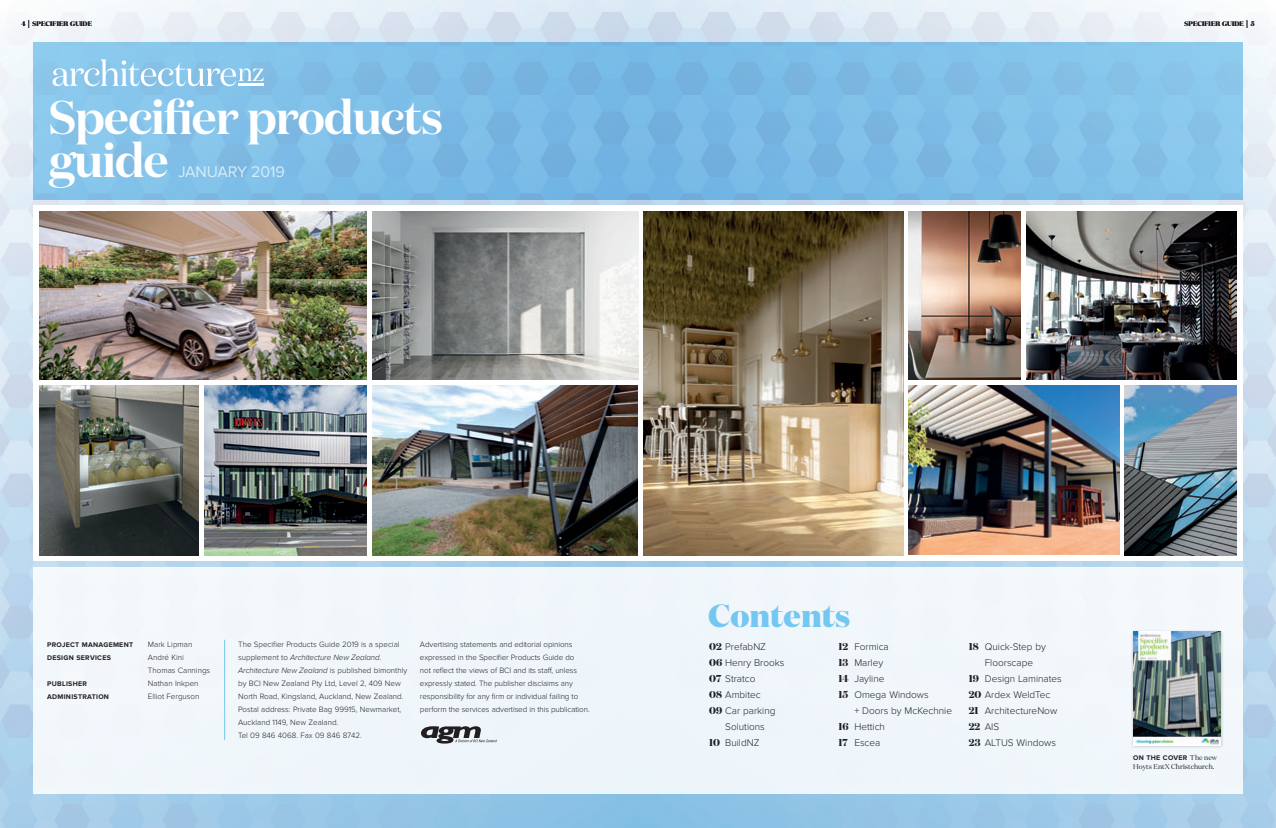
<style>
.page{position:relative;width:1276px;height:828px;background:#fff}
.page>*{position:absolute;margin:0;border:0;box-sizing:border-box;transform-origin:0 0}
.AR_-_Heading{font:600 47.2px/42.7px "Domaine Display";letter-spacing:-.02em;color:#fff}
.AR_-_Heading-2{font:800 32px "Domaine Display";color:#73c7f0}
.AR_-_Heading-3{font:16px "Proxima Nova";letter-spacing:-.01em;color:#d5ecf9}
.AR_-_First_Body_Copy{font:300 10px/16px "Proxima Nova";color:#231f20;text-align:center}
.AR_-_First_Body_Copy-2{font:300 8px/13px "Proxima Nova";letter-spacing:-.01em;color:#231f20}
.AR_-_First_Body_Copy-3{font:700 7px "Proxima Nova";letter-spacing:.04em;color:#231f20}
.AR_-_First_Body_Copy-4{font:7px/9px "Domaine Display";color:#231f20}
.t1{font:700 6.5px "Domaine Display";letter-spacing:.02em;color:#231f20}
.s1{font-family:"Proxima Nova";font-weight:300;font-size:12px}
.s2{font-style:italic}
.s3{font-family:"Domaine Display";font-weight:700}
.s4{font-family:"Proxima Nova";font-weight:700}
</style>
<div class="page">
<img style="left:0;top:0;width:1276px;height:828px">
<div style="left:33px;top:205px;width:1209px;height:356px;background:#fff"></div>
<div style="left:33px;top:567px;width:1209px;height:226px;background:#f0f6fb"></div>
<svg style="left:33px;top:43px;width:1209px;height:157px;background:#7ebde7"></svg>
<img style="left:372px;top:211px;width:266px;height:169px">
<img style="left:643px;top:211px;width:260px;height:344px">
<hr style="left:224px;top:640px;width:1px;height:100px;background:#73c7f0">
<img style="left:372px;top:386px;width:266px;height:169px">
<img style="left:204px;top:386px;width:163px;height:169px">
<img style="left:39px;top:386px;width:159px;height:169px">
<img style="left:1026px;top:211px;width:210px;height:169px">
<img style="left:1124px;top:385px;width:112px;height:170px">
<img style="left:909px;top:211px;width:112px;height:169px">
<svg style="left:53px;top:59px;width:211px;height:27px"></svg>
<hr style="left:239px;top:84px;width:25px;height:2px;background:#fff">
<svg style="left:421px;top:726px;width:76px;height:17px"></svg>
<div style="left:1130px;top:629px;width:94px;height:120px;background:#231f20;opacity:.25"></div>
<img style="left:1133px;top:632px;width:88px;height:113px">
<img style="left:39px;top:211px;width:328px;height:169px">
<img style="left:909px;top:385px;width:210px;height:169px">
<p class="t1" style="left:21px;top:19px;width:72px">4 <span class="s1">I</span> SPECIFIER GUIDE</p>
<p class="t1" style="left:1184px;top:19px;width:72px">SPECIFIER GUIDE <span class="s1">I</span> 5</p>
<p class="AR_-_Heading" style="left:49px;top:95px;width:396px">Specifïer products guide</p>
<p class="AR_-_Heading-3" style="left:178px;top:162px;width:108px">JANUARY 2019</p>
<p class="AR_-_First_Body_Copy-3" style="left:47px;top:641px;width:87px">PROJECT MANAGEMENT</p>
<p class="AR_-_First_Body_Copy-3" style="left:47px;top:654px;width:65px">DESIGN SERVICES</p>
<p class="AR_-_First_Body_Copy-3" style="left:47px;top:680px;width:41px">PUBLISHER</p>
<p class="AR_-_First_Body_Copy-3" style="left:47px;top:693px;width:63px">ADMINISTRATION</p>
<p class="AR_-_First_Body_Copy-2" style="left:148px;top:638px;width:46px">Mark Lipman</p>
<p class="AR_-_First_Body_Copy-2" style="left:148px;top:651px;width:64px">André Kini<br>Thomas Cannings</p>
<p class="AR_-_First_Body_Copy-2" style="left:148px;top:677px;width:52px">Nathan Inkpen</p>
<p class="AR_-_First_Body_Copy-2" style="left:148px;top:690px;width:53px">Elliot Ferguson</p>
<p class="AR_-_First_Body_Copy-2" style="left:238px;top:638px;width:171px">The Specifier Products Guide 2019 is a special supplement to <span class="s2">Architecture New Zealand</span>.<br><span class="s2">Architecture New Zealand</span> is published bimonthly by BCI New Zealand Pty Ltd, Level 2, 409 New North Road, Kingsland, Auckland, New Zealand.<br>Postal address: Private Bag 99915, Newmarket, Auckland 1149, New Zealand.<br>Tel 09 846 4068. Fax 09 846 8742.</p>
<p class="AR_-_First_Body_Copy-2" style="left:420px;top:638px;width:171px">Advertising statements and editorial opinions expressed in the Specifier Products Guide do<br>not reflect the views of BCI and its staff, unless expressly stated. The publisher disclaims any responsibility for any firm or individual failing to perform the services advertised in this publication.</p>
<p class="AR_-_Heading-2" style="left:708px;top:594px;width:144px">Contents</p>
<p class="AR_-_First_Body_Copy" style="left:709px;top:639px;width:58px"><span class="s3">02</span> PrefabNZ</p>
<p class="AR_-_First_Body_Copy" style="left:709px;top:655px;width:77px"><span class="s3">06</span> Henry Brooks</p>
<p class="AR_-_First_Body_Copy" style="left:709px;top:671px;width:48px"><span class="s3">07</span> Stratco</p>
<p class="AR_-_First_Body_Copy" style="left:709px;top:687px;width:53px"><span class="s3">08</span> Ambitec</p>
<p class="AR_-_First_Body_Copy" style="left:709px;top:703px;width:68px"><span class="s3">09</span> Car parking<br>Solutions</p>
<p class="AR_-_First_Body_Copy" style="left:709px;top:735px;width:52px"><span class="s3">10</span> BuildNZ</p>
<p class="AR_-_First_Body_Copy" style="left:838px;top:639px;width:52px"><span class="s3">12</span> Formica</p>
<p class="AR_-_First_Body_Copy" style="left:838px;top:655px;width:46px"><span class="s3">13</span> Marley</p>
<p class="AR_-_First_Body_Copy" style="left:838px;top:671px;width:48px"><span class="s3">14</span> Jayline</p>
<p class="AR_-_First_Body_Copy" style="left:854px;top:687px;width:99px;text-align:left;text-indent:-16px"><span class="s3">15</span> Omega Windows<br>+ Doors by McKechnie</p>
<p class="AR_-_First_Body_Copy" style="left:838px;top:719px;width:48px"><span class="s3">16</span> Hettich</p>
<p class="AR_-_First_Body_Copy" style="left:838px;top:735px;width:44px"><span class="s3">17</span> Escea</p>
<p class="AR_-_First_Body_Copy" style="left:969px;top:639px;width:79px"><span class="s3">18</span> Quick-Step by</p>
<p class="AR_-_First_Body_Copy" style="left:985px;top:655px;width:50px">Floorscape</p>
<p class="AR_-_First_Body_Copy" style="left:969px;top:671px;width:94px"><span class="s3">19</span> Design Laminates</p>
<p class="AR_-_First_Body_Copy" style="left:969px;top:687px;width:83px"><span class="s3">20</span> Ardex WeldTec</p>
<p class="AR_-_First_Body_Copy" style="left:969px;top:703px;width:90px"><span class="s3">21</span> ArchitectureNow</p>
<p class="AR_-_First_Body_Copy" style="left:969px;top:719px;width:32px"><span class="s3">22</span> AIS</p>
<p class="AR_-_First_Body_Copy" style="left:969px;top:735px;width:89px"><span class="s3">23</span> ALTUS Windows</p>
<p class="AR_-_First_Body_Copy-4" style="left:1133px;top:752px;width:85px"><span class="s4">ON THE COVER</span> The new<br>Hoyts EntX Christchurch.</p>
</div>
